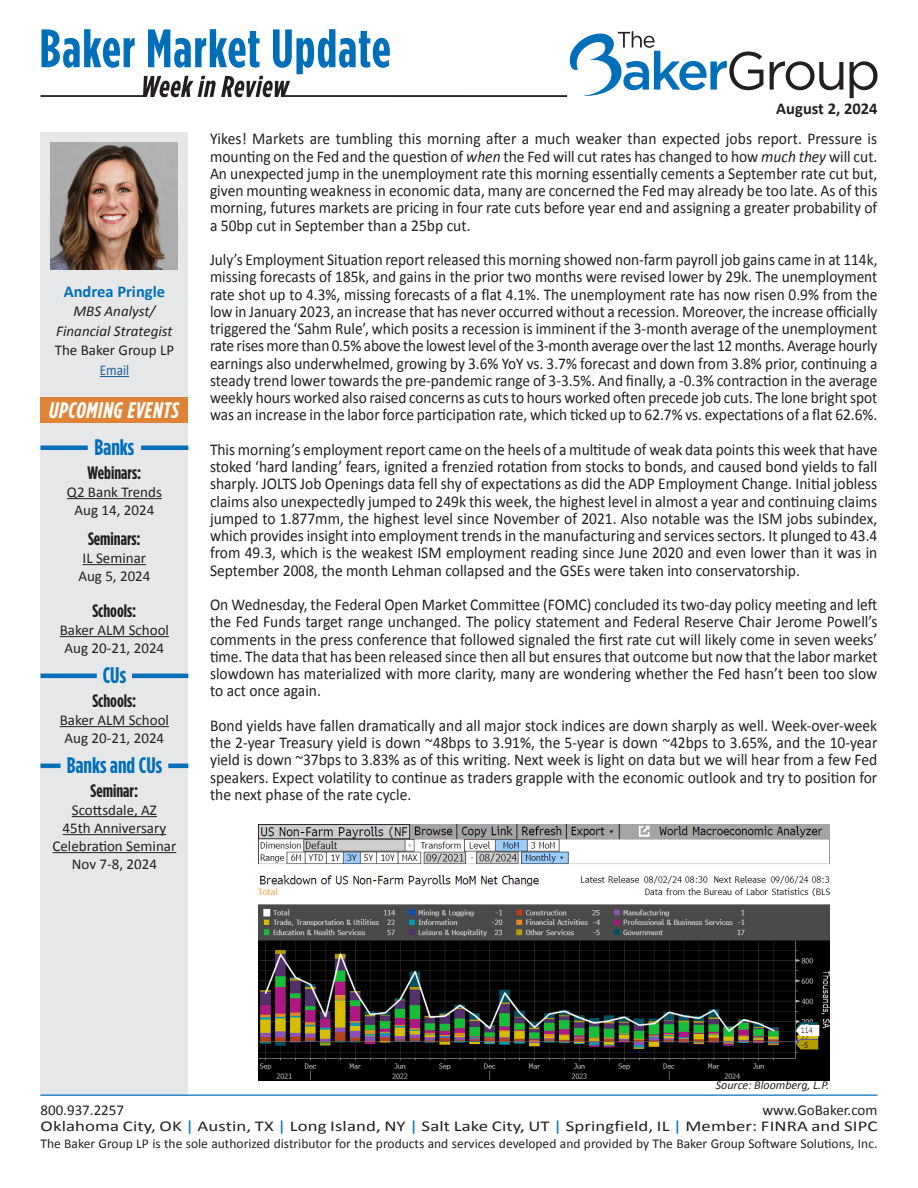
<style>
.page{position:relative;width:918px;height:1188px;background:#fff}
.page>*{position:absolute;margin:0;border:0;box-sizing:border-box;transform-origin:0 0}
.Sidebar-Subhead{font:700 22.5px "Gotham Condensed";color:#006fba}
.Body_Copy{font:italic 700 22.5px "Gotham Condensed";letter-spacing:.03em;color:#fff}
.Sidebar-Subhead-2{font:700 18px "Gotham Condensed";color:#231f20}
.Body_Copy-2{font:16.5px/17.2px "Calibri";color:#231f20;text-align:justify;scale:.94 1}
.Body_Copy-3{font:16.5px/17.2px "Calibri";color:#231f20;text-align:justify;scale:.93 1}
.Name{font:700 16.5px "Calibri";color:#006fba}
.t1{font:700 16.5px "Calibri";color:#231f20}
.Sidebar-Subhead-3{font:15px/16.5px "Calibri";letter-spacing:.005em;color:#231f20;text-align:right}
.Body_Copy-4{font:15px "Calibri";color:#231f20}
.t2{font:italic 15px "Calibri";color:#231f20}
.Company{font:15px "Calibri";color:#231f20}
.Email-Web_Links{font:15px "Calibri";color:#175d9e;scale:.88 1}
.t3{font:13.5px "Calibri";color:#231f20}
.Source{font:italic 12px "Calibri";color:#231f20}
.s1{font-style:italic}
.s2{color:#006fba}
</style>
<div class="page">
<div style="left:40px;top:132px;width:148px;height:963px;background:#e6e7e9"></div>
<hr style="left:40px;top:1095px;width:838px;height:1px;background:#006fba">
<svg style="left:770px;top:61px;width:73px;height:29px"></svg>
<svg style="left:850px;top:61px;width:28px;height:37px"></svg>
<svg style="left:569px;top:31px;width:194px;height:65px"></svg>
<svg style="left:41px;top:29px;width:349px;height:68px"></svg>
<hr style="left:40px;top:95px;width:105px;height:2px;background:#231f20">
<hr style="left:283px;top:95px;width:284px;height:2px;background:#231f20">
<div style="left:40px;top:397px;width:148px;height:26px;background:#df8437"></div>
<hr style="left:67px;top:498px;width:95px;height:1px;background:#231f20">
<hr style="left:83px;top:564px;width:63px;height:1px;background:#231f20">
<hr style="left:60px;top:636px;width:109px;height:1px;background:#231f20">
<hr style="left:60px;top:726px;width:109px;height:1px;background:#231f20">
<hr style="left:72px;top:816px;width:85px;height:1px;background:#231f20">
<hr style="left:63px;top:834px;width:103px;height:1px;background:#231f20">
<hr style="left:53px;top:852px;width:123px;height:1px;background:#231f20">
<svg style="left:100px;top:376px;width:29px;height:1px"></svg>
<img style="left:51px;top:142px;width:127px;height:127px">
<hr style="left:40px;top:764px;width:20px;height:4px;background:#006fba">
<hr style="left:168px;top:764px;width:20px;height:4px;background:#006fba">
<hr style="left:40px;top:446px;width:48px;height:4px;background:#006fba">
<hr style="left:141px;top:446px;width:47px;height:4px;background:#006fba">
<hr style="left:40px;top:674px;width:57px;height:4px;background:#006fba">
<hr style="left:132px;top:674px;width:56px;height:4px;background:#006fba">
<img style="left:258px;top:824px;width:571px;height:256px">
<p class="Name" style="left:64px;top:281px;width:103px">Andrea Pringle</p>
<p class="t2" style="left:73px;top:302px;width:83px">MBS Analyst/</p>
<p class="t2" style="left:56px;top:322px;width:118px">Financial Strategist</p>
<p class="Company" style="left:55px;top:341px;width:121px">The Baker Group LP</p>
<p class="Email-Web_Links" style="left:100px;top:361px;width:35px">Email</p>
<p class="Body_Copy" style="left:49px;top:397px;width:131px">UPCOMING EVENTS</p>
<p class="Sidebar-Subhead" style="left:94px;top:434px;width:41px">Banks</p>
<p class="Sidebar-Subhead-2" style="left:88px;top:462px;width:55px">Webinars:</p>
<p class="Sidebar-Subhead-3" style="left:67px;top:482px;width:97px;line-height:18px;text-align:center">Q2 Bank Trends<br>Aug 14, 2024</p>
<p class="Sidebar-Subhead-2" style="left:88px;top:528px;width:54px">Seminars:</p>
<p class="Body_Copy-4" style="left:83px;top:549px;width:65px">IL Seminar</p>
<p class="Sidebar-Subhead-3" style="left:78px;top:567px;width:74px">Aug 5, 2024</p>
<p class="Sidebar-Subhead-2" style="left:92px;top:600px;width:45px">Schools:</p>
<p class="Body_Copy-4" style="left:60px;top:621px;width:111px">Baker ALM School</p>
<p class="Body_Copy-4" style="left:65px;top:639px;width:101px">Aug 20-21, 2024</p>
<p class="Sidebar-Subhead" style="left:103px;top:662px;width:25px">CUs</p>
<p class="Sidebar-Subhead-2" style="left:92px;top:690px;width:45px">Schools:</p>
<p class="Body_Copy-4" style="left:60px;top:711px;width:111px">Baker ALM School</p>
<p class="Body_Copy-4" style="left:65px;top:729px;width:101px">Aug 20-21, 2024</p>
<p class="Sidebar-Subhead" style="left:67px;top:752px;width:97px">Banks and CUs</p>
<p class="Sidebar-Subhead-2" style="left:91px;top:780px;width:49px">Seminar:</p>
<p class="Sidebar-Subhead-3" style="left:72px;top:801px;width:87px">Scottsdale, AZ</p>
<p class="Sidebar-Subhead-3" style="left:63px;top:819px;width:105px">45th Anniversary</p>
<p class="Body_Copy-4" style="left:53px;top:837px;width:125px">Celebration Seminar</p>
<p class="Body_Copy-4" style="left:72px;top:855px;width:87px">Nov 7-8, 2024</p>
<p class="t1" style="left:776px;top:98px;width:103px">August 2, 2024</p>
<p class="Body_Copy-2" style="left:210px;top:129px;width:712px">Yikes! Markets are tumbling this morning after a much weaker than expected jobs report. Pressure is mounting on the Fed and the question of <span class="s1">when</span> the Fed will cut rates has changed to how <span class="s1">much they</span> will cut.<br>An unexpected jump in the unemployment rate this morning essentially cements a September rate cut but, given mounting weakness in economic data, many are concerned the Fed may already be too late. As of this morning, futures markets are pricing in four rate cuts before year end and assigning a greater probability of a 50bp cut in September than a 25bp cut.</p>
<p class="Body_Copy-3" style="left:210px;top:250px;width:719px">July’s Employment Situation report released this morning showed non-farm payroll job gains came in at 114k, missing forecasts of 185k, and gains in the prior two months were revised lower by 29k. The unemployment rate shot up to 4.3%, missing forecasts of a flat 4.1%. The unemployment rate has now risen 0.9% from the low in January 2023, an increase that has never occurred without a recession. Moreover, the increase officially triggered the ‘Sahm Rule’, which posits a recession is imminent if the 3-month average of the unemployment rate rises more than 0.5% above the lowest level of the 3-month average over the last 12 months. Average hourly earnings also underwhelmed, growing by 3.6% YoY vs. 3.7% forecast and down from 3.8% prior, continuing a steady trend lower towards the pre-pandemic range of 3-3.5%. And finally, a -0.3% contraction in the average weekly hours worked also raised concerns as cuts to hours worked often precede job cuts. The lone bright spot was an increase in the labor force participation rate, which ticked up to 62.7% vs. expectations of a flat 62.6%.</p>
<p class="Body_Copy-2" style="left:210px;top:440px;width:712px">This morning’s employment report came on the heels of a multitude of weak data points this week that have stoked ‘hard landing’ fears, ignited a frenzied rotation from stocks to bonds, and caused bond yields to fall sharply. JOLTS Job Openings data fell shy of expectations as did the ADP Employment Change. Initial jobless claims also unexpectedly jumped to 249k this week, the highest level in almost a year and continuing claims jumped to 1.877mm, the highest level since November of 2021. Also notable was the ISM jobs subindex, which provides insight into employment trends in the manufacturing and services sectors. It plunged to 43.4 from 49.3, which is the weakest ISM employment reading since June 2020 and even lower than it was in September 2008, the month Lehman collapsed and the GSEs were taken into conservatorship.</p>
<p class="Body_Copy-2" style="left:210px;top:595px;width:712px">On Wednesday, the Federal Open Market Committee (FOMC) concluded its two-day policy meeting and left the Fed Funds target range unchanged. The policy statement and Federal Reserve Chair Jerome Powell’s comments in the press conference that followed signaled the first rate cut will likely come in seven weeks’ time. The data that has been released since then all but ensures that outcome but now that the labor market slowdown has materialized with more clarity, many are wondering whether the Fed hasn’t been too slow to act once again.</p>
<p class="Body_Copy-2" style="left:210px;top:716px;width:712px">Bond yields have fallen dramatically and all major stock indices are down sharply as well. Week-over-week the 2-year Treasury yield is down ~48bps to 3.91%, the 5-year is down ~42bps to 3.65%, and the 10-year yield is down ~37bps to 3.83% as of this writing. Next week is light on data but we will hear from a few Fed speakers. Expect volatility to continue as traders grapple with the economic outlook and try to position for the next phase of the rate cycle.</p>
<p class="Source" style="left:716px;top:1078px;width:115px">Source: Bloomberg, L.P.</p>
<p class="Sidebar-Subhead-3" style="left:40px;top:1101px;width:838px">www.GoBaker.com<br>Oklahoma City, OK <span class="s2">|</span> Austin, TX <span class="s2">|</span> Long Island, NY <span class="s2">|</span> Salt Lake City, UT <span class="s2">|</span> Springfield, IL <span class="s2">|</span> Member: FINRA and SIPC</p>
<p class="t3" style="left:40px;top:1135px;width:838px">The Baker Group LP is the sole authorized distributor for the products and services developed and provided by The Baker Group Software Solutions, Inc.</p>
<p class="Sidebar-Subhead-3" style="left:40px;top:1101px;width:85px">800.937.2257</p>
</div>
